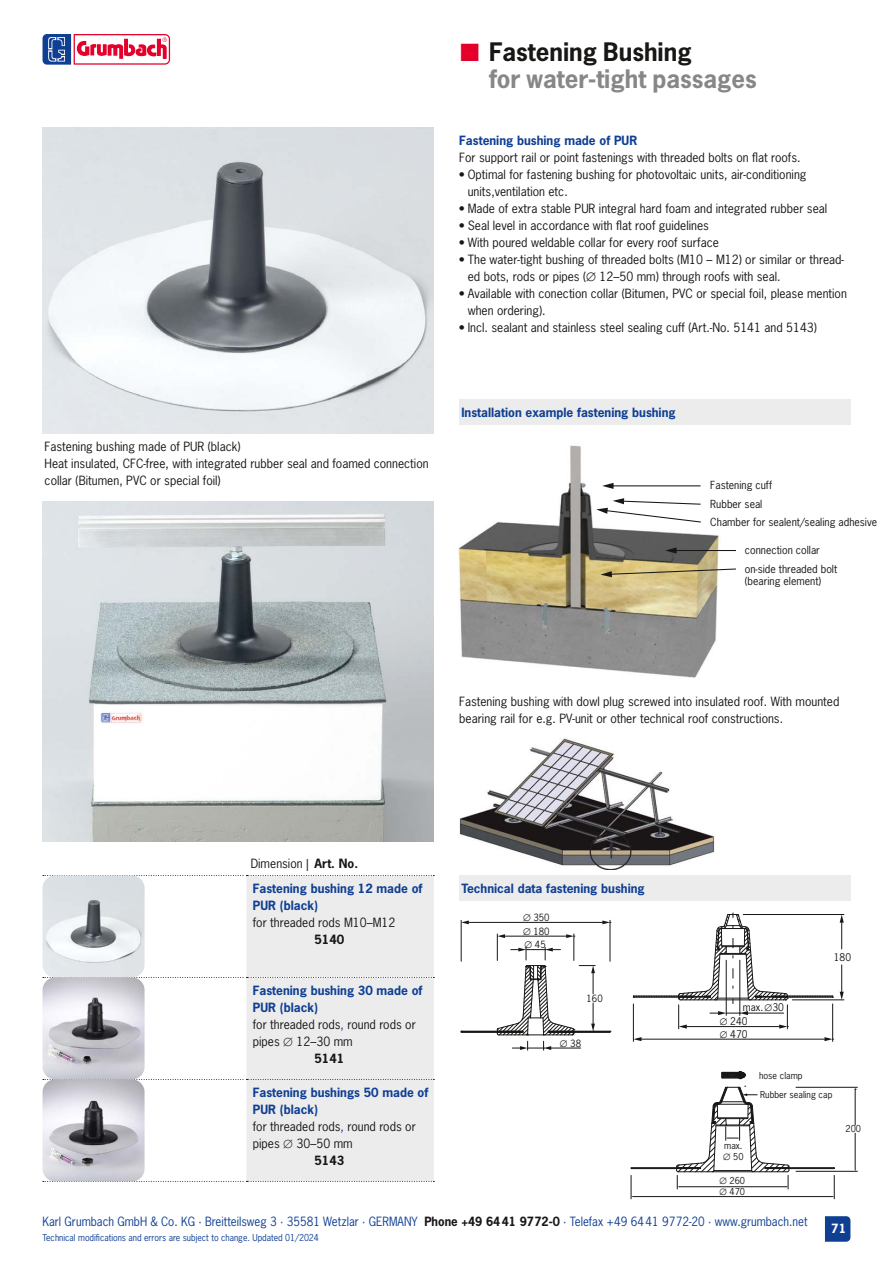
<style>
.page{position:relative;width:893px;height:1263px;background:#fff}
.page>*{position:absolute;margin:0;border:0;box-sizing:border-box;transform-origin:0 0}
.t1{font:700 24px "News Gothic Std";color:#868786}
.t2{font:700 24px "News Gothic Std";color:#181716}
.t3{font:12px/17px "News Gothic Std";color:#181716}
.t4{font:700 12px/24.8px "News Gothic Std";color:#0f3f93}
.t5{font:12px "News Gothic Std";color:#0f3f93;scale:.96 1}
.t6{font:700 12px "News Gothic Std";color:#181716}
.t7{font:700 12px "News Gothic Std";color:#fff}
.t8{font:10.5px/18.3px "News Gothic Std";color:#181716}
.t9{font:10.05px "News Gothic Std";color:#181716}
.t10{font:9.45px/13.4px "News Gothic Std";color:#181716;text-align:justify}
.t11{font:9px "News Gothic Std";color:#0f3f93;scale:.96 1}
.t12{font:9px/10.8px "News Gothic Std";color:#181716}
.s1{font-weight:700}
.s2{font-weight:400;color:#181716}
.s3{color:#181716}
.s4{color:#0f3f93}
.s5{font-weight:700;color:#181716}
</style>
<div class="page">
<div style="left:459px;top:875px;width:391px;height:26px;background:#ececec"></div>
<hr style="left:461px;top:920px;width:1px;height:41px;background:#181716">
<hr style="left:610px;top:920px;width:1px;height:41px;background:#181716">
<hr style="left:469px;top:922px;width:133px;height:1px;background:#181716">
<svg style="left:461px;top:920px;width:8px;height:4px"></svg>
<svg style="left:602px;top:920px;width:9px;height:4px"></svg>
<svg style="left:461px;top:934px;width:150px;height:116px"></svg>
<hr style="left:796px;top:1171px;width:61px;height:1px;background:#181716">
<hr style="left:796px;top:1087px;width:61px;height:1px;background:#181716">
<hr style="left:855px;top:1133px;width:1px;height:36px;background:#181716">
<hr style="left:855px;top:1089px;width:1px;height:36px;background:#181716">
<svg style="left:721px;top:1071px;width:25px;height:8px"></svg>
<svg style="left:631px;top:1086px;width:204px;height:113px"></svg>
<hr style="left:718px;top:1117px;width:30px;height:1px;background:#181716">
<hr style="left:716px;top:1125px;width:34px;height:1px;background:#181716">
<hr style="left:633px;top:1004px;width:1px;height:37px;background:#181716">
<hr style="left:832px;top:1004px;width:1px;height:37px;background:#181716">
<hr style="left:641px;top:1039px;width:183px;height:1px;background:#181716">
<svg style="left:633px;top:1037px;width:8px;height:4px"></svg>
<svg style="left:824px;top:1037px;width:10px;height:4px"></svg>
<hr style="left:792px;top:999px;width:52px;height:1px;background:#181716">
<hr style="left:743px;top:914px;width:101px;height:1px;background:#181716">
<svg style="left:840px;top:965px;width:4px;height:35px"></svg>
<svg style="left:840px;top:915px;width:4px;height:34px"></svg>
<svg style="left:633px;top:912px;width:201px;height:117px"></svg>
<div style="left:459px;top:400px;width:391px;height:25px;background:#ececec"></div>
<img style="left:459px;top:737px;width:256px;height:132px">
<img style="left:458px;top:445px;width:277px;height:233px">
<hr style="left:611px;top:485px;width:90px;height:1px;background:#181716">
<svg style="left:602px;top:483px;width:12px;height:6px"></svg>
<svg style="left:596px;top:498px;width:106px;height:25px"></svg>
<hr style="left:674px;top:550px;width:62px;height:1px;background:#181716">
<svg style="left:665px;top:547px;width:12px;height:6px"></svg>
<svg style="left:600px;top:568px;width:136px;height:9px"></svg>
<svg style="left:43px;top:34px;width:127px;height:31px"></svg>
<svg style="left:825px;top:1216px;width:25px;height:26px"></svg>
<img style="left:43px;top:128px;width:391px;height:306px">
<img style="left:43px;top:501px;width:391px;height:341px">
<div style="left:246px;top:876px;width:188px;height:305px;background:#ececec"></div>
<svg style="left:146px;top:875px;width:288px;height:1px"></svg>
<svg style="left:146px;top:977px;width:288px;height:1px"></svg>
<svg style="left:146px;top:1079px;width:288px;height:1px"></svg>
<svg style="left:43px;top:1181px;width:391px;height:1px"></svg>
<img style="left:43px;top:875px;width:102px;height:306px">
<h1 class="t2" style="left:489px;top:36px;width:204px">Fastening Bushing</h1>
<h1 class="t1" style="left:489px;top:63px;width:269px">for water-tight passages</h1>
<p class="t4" style="left:459px;top:127px;width:180px">Fastening bushing made of PUR</p>
<p class="t3" style="left:459px;top:148px;width:343px">For support rail or point fastenings with threaded bolts on flat roofs.</p>
<p class="t3" style="left:468px;top:165px;width:340px;text-indent:-9px"><span class="s1">•</span> Optimal for fastening bushing for photovoltaic units, air-conditioning units,ventilation etc.</p>
<p class="t3" style="left:459px;top:199px;width:370px"><span class="s1">•</span> Made of extra stable PUR integral hard foam and integrated rubber seal</p>
<p class="t3" style="left:459px;top:216px;width:251px"><span class="s1">•</span> Seal level in accordance with flat roof guidelines</p>
<p class="t3" style="left:459px;top:233px;width:261px"><span class="s1">•</span> With poured weldable collar for every roof surface</p>
<p class="t3" style="left:468px;top:251px;width:378px;text-indent:-9px"><span class="s1">•</span> The water-tight bushing of threaded bolts (M10 – M12) or similar or thread&shy;ed bots, rods or pipes ( 12–50 mm) through roofs with seal.</p>
<p class="t3" style="left:468px;top:285px;width:381px;text-indent:-9px"><span class="s1">•</span> Available with conection collar (Bitumen, PVC or special foil, please mention when ordering).</p>
<p class="t3" style="left:459px;top:319px;width:359px"><span class="s1">•</span> Incl. sealant and stainless steel sealing cuff (Art.-No. 5141 and 5143)</p>
<p class="t3" style="left:45px;top:438px;width:385px">Fastening bushing made of PUR (black)<br>Heat insulated, CFC-free, with integrated rubber seal and foamed connection collar (Bitumen, PVC or special foil)</p>
<p class="t4" style="left:461px;top:400px;width:216px">Installation example fastening bushing</p>
<p class="t8" style="left:710px;top:476px;width:63px">Fastening cuff<br>Rubber seal</p>
<p class="t8" style="left:745px;top:540px;width:94px;line-height:18.9px">connection collar on-side threaded bolt</p>
<p class="t8" style="left:745px;top:572px;width:78px">(bearing element)</p>
<p class="t8" style="left:710px;top:513px;width:168px">Chamber for sealent/sealing adhesive</p>
<p class="t3" style="left:459px;top:693px;width:382px">Fastening bushing with dowl plug screwed into insulated roof. With mounted bearing rail for e.g. PV-unit or other technical roof constructions.</p>
<p class="t4" style="left:251px;top:851px;width:173px"><span class="s2">Dimension |</span> <span class="s3">Art. No.<br></span>Fastening bushing 12 made of</p>
<p class="t4" style="left:253px;top:893px;width:67px">PUR (black)</p>
<p class="t3" style="left:253px;top:914px;width:144px">for threaded rods M10–M12</p>
<p class="t6" style="left:314px;top:931px;width:31px">5140</p>
<p class="t4" style="left:253px;top:978px;width:171px">Fastening bushing 30 made of</p>
<p class="t4" style="left:253px;top:995px;width:67px">PUR (black)</p>
<p class="t3" style="left:253px;top:1016px;width:165px">for threaded rods<span class="s4">,</span> round rods or</p>
<p class="t3" style="left:253px;top:1033px;width:101px">pipes ∅ 12–30 mm</p>
<p class="t6" style="left:314px;top:1050px;width:31px">5141</p>
<p class="t4" style="left:253px;top:1080px;width:177px">Fastening bushings 50 made of</p>
<p class="t4" style="left:253px;top:1097px;width:67px">PUR (black)</p>
<p class="t3" style="left:253px;top:1118px;width:165px">for threaded rods<span class="s4">,</span> round rods or</p>
<p class="t3" style="left:253px;top:1135px;width:101px">pipes ∅ 30–50 mm</p>
<p class="t6" style="left:314px;top:1153px;width:31px">5143</p>
<p class="t4" style="left:461px;top:876px;width:185px">Technical data fastening bushing</p>
<p class="t10" style="left:523px;top:911px;width:28px">∅ 350 ∅ 180 ∅ 45</p>
<p class="t10" style="left:587px;top:991px;width:18px">160</p>
<p class="t10" style="left:560px;top:1036px;width:23px">∅ 38</p>
<p class="t9" style="left:743px;top:1000px;width:43px">max.∅30</p>
<p class="t9" style="left:720px;top:1015px;width:29px">∅ 240</p>
<p class="t9" style="left:720px;top:1027px;width:29px">∅ 470</p>
<p class="t12" style="left:759px;top:1070px;width:45px">hose clamp</p>
<p class="t9" style="left:834px;top:950px;width:19px">180</p>
<p class="t12" style="left:723px;top:1140px;width:22px">max. ∅ 50</p>
<p class="t12" style="left:719px;top:1175px;width:27px">∅ 260 ∅ 470</p>
<p class="t12" style="left:760px;top:1089px;width:74px">Rubber sealing cap</p>
<p class="t12" style="left:845px;top:1123px;width:17px">200</p>
<p class="t5" style="left:43px;top:1213px;width:798px">Karl Grumbach GmbH &amp; Co. KG · Breitteilsweg 3 · 35581 Wetzlar · GERMANY <span class="s5">Phone +49 6441 9772-0</span> · Telefax +49 6441 9772-20 · www.grumbach.net</p>
<p class="t11" style="left:43px;top:1232px;width:289px">Technical modifications and errors are subject to change. Updated 01/2024</p>
<p class="t7" style="left:831px;top:1221px;width:16px">71</p>
</div>
